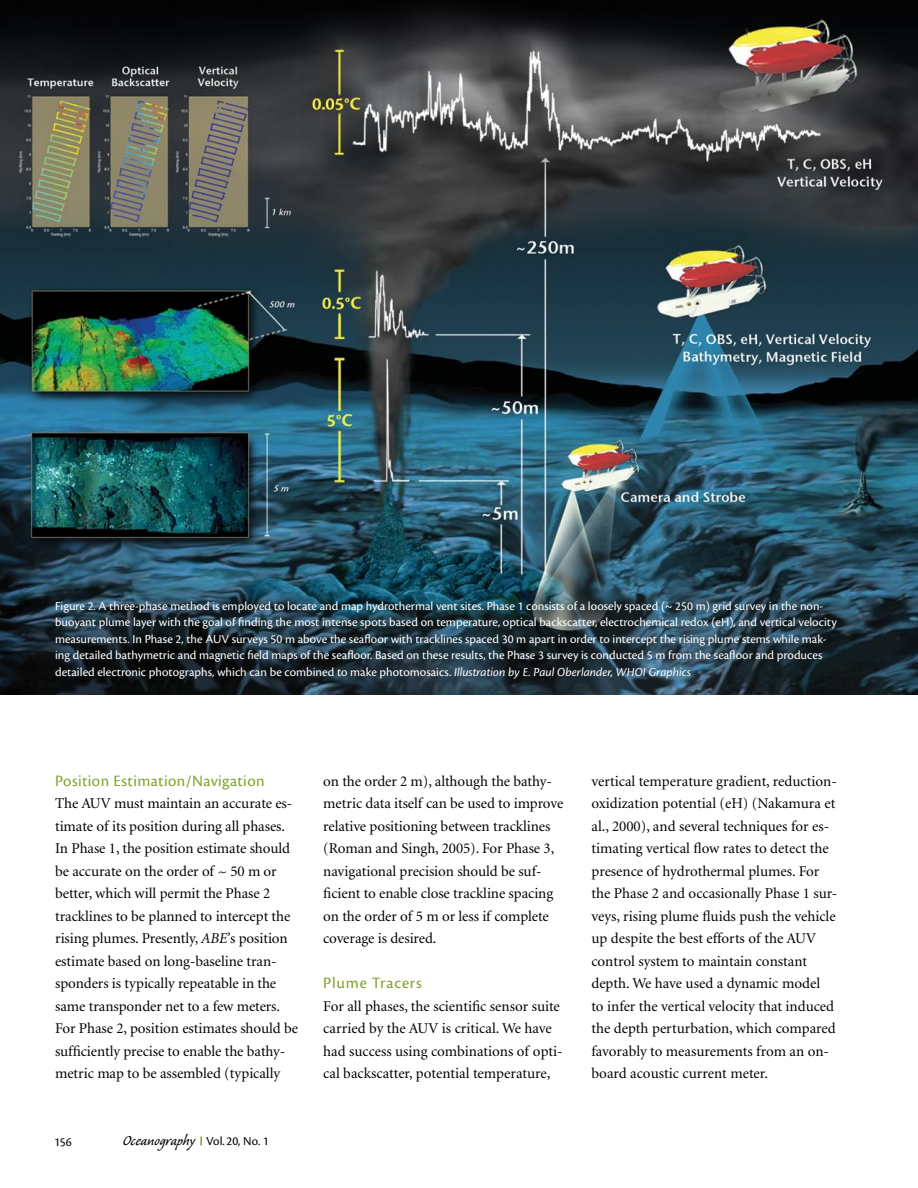
<style>
.page{position:relative;width:918px;height:1188px;background:#fff}
.page>*{position:absolute;margin:0;border:0;box-sizing:border-box;transform-origin:0 0}
.t1{font:18px "Caliban";color:#000}
.t2{font:16.5px "Cronos Pro";letter-spacing:.025em;color:#81a32b}
.t3{font:15px/22.5px "Minion";letter-spacing:-.005em;color:#000}
.t4{font:12.75px/16.5px "Cronos Pro";color:#fff}
.t5{font:12.75px "Cronos Pro";color:#000}
.s1{font-style:italic}
.s2{font-family:"Cronos Pro";font-size:12.75px}
</style>
<div class="page">
<svg style="left:200px;top:1137px;width:2px;height:9px"></svg>
<img style="left:0;top:0;width:918px;height:695px">
<p class="t4" style="left:55px;top:597px;width:783px">Figure 2. A three-phase method is employed to locate and map hydrothermal vent sites. Phase 1 consists of a loosely spaced (~ 250 m) grid survey in the non&shy;buoyant plume layer with the goal of finding the most intense spots based on temperature, optical backscatter, electrochemical redox (eH), and vertical velocity measurements. In Phase 2, the AUV surveys 50 m above the seafloor with tracklines spaced 30 m apart in order to intercept the rising plume stems while mak&shy;ing detailed bathymetric and magnetic field maps of the seafloor. Based on these results, the Phase 3 survey is conducted 5 m from the seafloor and produces detailed electronic photographs, which can be combined to make photomosaics. <span class="s1">Illustration by E. Paul Oberlander, WHOI Graphics</span></p>
<p class="t2" style="left:55px;top:771px;width:211px">Position Estimation/Navigation</p>
<p class="t3" style="left:55px;top:793px;width:245px">The AUV must maintain an accurate es&shy;timate of its position during all phases.<br>In Phase 1, the position estimate should be accurate on the order of ~ 50 m or better, which will permit the Phase 2 tracklines to be planned to intercept the rising plumes. Presently, <span class="s1">ABE</span>’s position estimate based on long-baseline tran&shy;sponders is typically repeatable in the same transponder net to a few meters.<br>For Phase 2, position estimates should be sufficiently precise to enable the bathy&shy;metric map to be assembled (typically</p>
<p class="t5" style="left:54px;top:1134px;width:19px">156</p>
<p class="t1" style="left:123px;top:1132px;width:148px">Oceanography <span class="s2">Vol. 20, No. 1</span></p>
<p class="t3" style="left:323px;top:770px;width:242px">on the order 2 m), although the bathy&shy;metric data itself can be used to improve relative positioning between tracklines (Roman and Singh, 2005). For Phase 3, navigational precision should be suf&shy;ficient to enable close trackline spacing on the order of 5 m or less if complete coverage is desired.</p>
<p class="t2" style="left:323px;top:974px;width:100px">Plume Tracers</p>
<p class="t3" style="left:323px;top:995px;width:241px">For all phases, the scientific sensor suite carried by the AUV is critical. We have had success using combinations of opti&shy;cal backscatter, potential temperature,</p>
<p class="t3" style="left:591px;top:770px;width:247px">vertical temperature gradient, reduction&shy;oxidization potential (eH) (Nakamura et al., 2000), and several techniques for es&shy;timating vertical flow rates to detect the presence of hydrothermal plumes. For the Phase 2 and occasionally Phase 1 sur&shy;veys, rising plume fluids push the vehicle up despite the best efforts of the AUV control system to maintain constant depth. We have used a dynamic model<br>to infer the vertical velocity that induced the depth perturbation, which compared favorably to measurements from an on&shy;board acoustic current meter.</p>
</div>
